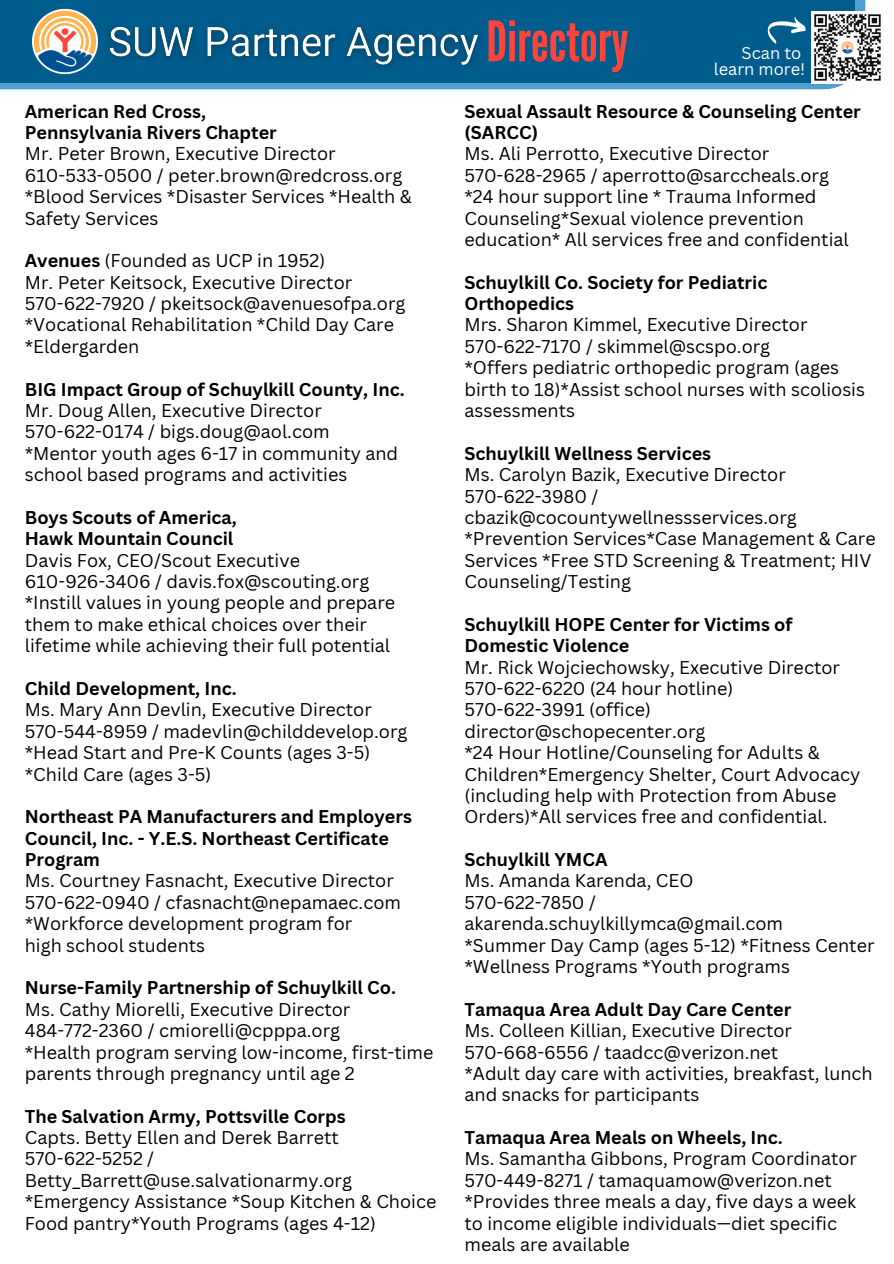
<style>
.page{position:relative;width:894px;height:1264px;background:#fff}
.page>*{position:absolute;margin:0;border:0;box-sizing:border-box;transform-origin:0 0}
.t1{font:55.65px "League Gothic";color:#ff443b}
.t2{font:18px/21.3px "Canva Sans";color:#000}
.t3{font:700 18px/21.3px "Canva Sans";color:#000}
.t4{font:16.5px "Canva Sans";color:#fff}
.s1{font-weight:700}
</style>
<div class="page">
<div style="left:0;top:0;width:865px;height:89px;background:#539ed0"></div>
<div style="left:0;top:0;width:854px;height:83px;background:#005c8c"></div>
<img style="left:32px;top:8px;width:66px;height:67px">
<img style="left:109px;top:26px;width:370px;height:41px">
<img style="left:811px;top:11px;width:70px;height:72px">
<svg style="left:767px;top:17px;width:38px;height:26px"></svg>
<p class="t3" style="left:25px;top:100px;width:183px">American Red Cross,</p>
<h1 class="t3" style="left:25px;top:121px;width:253px">Pennsylvania Rivers Chapter</h1>
<p class="t2" style="left:25px;top:143px;width:312px">Mr. Peter Brown, Executive Director</p>
<p class="t2" style="left:25px;top:164px;width:379px">610-533-0500 / peter.brown@redcross.org</p>
<p class="t2" style="left:25px;top:185px;width:388px">*Blood Services *Disaster Services *Health &amp;</p>
<p class="t2" style="left:25px;top:207px;width:135px">Safety Services</p>
<p class="t2" style="left:25px;top:250px;width:302px"><span class="s1">Avenues</span> (Founded as UCP in 1952)</p>
<p class="t2" style="left:25px;top:271px;width:329px">Mr. Peter Keitsock, Executive Director</p>
<p class="t2" style="left:25px;top:292px;width:382px">570-622-7920 / pkeitsock@avenuesofpa.org</p>
<p class="t2" style="left:25px;top:314px;width:370px">*Vocational Rehabilitation *Child Day Care</p>
<p class="t2" style="left:25px;top:335px;width:116px">*Eldergarden</p>
<p class="t3" style="left:25px;top:378px;width:381px">BIG Impact Group of Schuylkill County, Inc.</p>
<p class="t2" style="left:25px;top:399px;width:298px">Mr. Doug Allen, Executive Director</p>
<p class="t2" style="left:25px;top:421px;width:306px">570-622-0174 / bigs.doug@aol.com</p>
<p class="t2" style="left:25px;top:442px;width:375px">*Mentor youth ages 6-17 in community and</p>
<p class="t2" style="left:25px;top:463px;width:324px">school based programs and activities</p>
<p class="t3" style="left:25px;top:506px;width:213px">Boys Scouts of America,</p>
<p class="t3" style="left:25px;top:527px;width:210px">Hawk Mountain Council</p>
<p class="t2" style="left:25px;top:549px;width:276px">Davis Fox, CEO/Scout Executive</p>
<p class="t2" style="left:25px;top:570px;width:346px">610-926-3406 / davis.fox@scouting.org</p>
<p class="t2" style="left:25px;top:592px;width:372px">*Instill values in young people and prepare them to make ethical choices over their lifetime while achieving their full potential</p>
<p class="t3" style="left:25px;top:677px;width:213px">Child Development, Inc.</p>
<p class="t2" style="left:25px;top:698px;width:348px">Ms. Mary Ann Devlin, Executive Director</p>
<p class="t2" style="left:25px;top:720px;width:384px">570-544-8959 / madevlin@childdevelop.org</p>
<p class="t2" style="left:25px;top:741px;width:347px">*Head Start and Pre-K Counts (ages 3-5)</p>
<p class="t2" style="left:25px;top:763px;width:188px">*Child Care (ages 3-5)</p>
<p class="t3" style="left:25px;top:805px;width:388px">Northeast PA Manufacturers and Employers<br>Council, Inc. - Y.E.S. Northeast Certificate</p>
<p class="t3" style="left:25px;top:848px;width:77px">Program</p>
<p class="t2" style="left:25px;top:869px;width:370px">Ms. Courtney Fasnacht, Executive Director</p>
<p class="t2" style="left:25px;top:891px;width:377px">570-622-0940 / cfasnacht@nepamaec.com</p>
<p class="t2" style="left:25px;top:912px;width:329px">*Workforce development program for</p>
<p class="t2" style="left:25px;top:934px;width:182px">high school students</p>
<p class="t3" style="left:25px;top:976px;width:372px">Nurse-Family Partnership of Schuylkill Co.</p>
<p class="t2" style="left:25px;top:998px;width:327px">Ms. Cathy Miorelli, Executive Director</p>
<p class="t2" style="left:25px;top:1019px;width:317px">484-772-2360 / cmiorelli@cpppa.org</p>
<p class="t2" style="left:25px;top:1040px;width:410px">*Health program serving low-income, first-time parents through pregnancy until age 2</p>
<p class="t3" style="left:25px;top:1105px;width:322px">The Salvation Army, Pottsville Corps</p>
<p class="t2" style="left:25px;top:1126px;width:315px">Capts. Betty Ellen and Derek Barrett</p>
<p class="t2" style="left:25px;top:1147px;width:131px">570-622-5252 /</p>
<p class="t2" style="left:25px;top:1169px;width:328px">Betty_Barrett@use.salvationarmy.org</p>
<p class="t2" style="left:25px;top:1190px;width:413px">*Emergency Assistance *Soup Kitchen &amp; Choice</p>
<p class="t2" style="left:25px;top:1211px;width:352px">Food pantry*Youth Programs (ages 4-12)</p>
<p class="t1" style="left:486px;top:9px;width:144px">Directory</p>
<p class="t4" style="left:741px;top:41px;width:61px">Scan to</p>
<p class="t4" style="left:713px;top:57px;width:93px">learn more!</p>
<p class="t3" style="left:464px;top:100px;width:398px">Sexual Assault Resource &amp; Counseling Center (SARCC)</p>
<p class="t2" style="left:464px;top:143px;width:306px">Ms. Ali Perrotto, Executive Director</p>
<p class="t2" style="left:464px;top:164px;width:366px">570-628-2965 / aperrotto@sarccheals.org</p>
<p class="t2" style="left:464px;top:185px;width:385px">*24 hour support line * Trauma Informed<br>Counseling*Sexual violence prevention education* All services free and confidential</p>
<p class="t3" style="left:464px;top:271px;width:304px">Schuylkill Co. Society for Pediatric<br>Orthopedics</p>
<p class="t2" style="left:464px;top:314px;width:344px">Mrs. Sharon Kimmel, Executive Director</p>
<p class="t2" style="left:464px;top:335px;width:307px">570-622-7170 / skimmel@scspo.org</p>
<p class="t2" style="left:464px;top:356px;width:402px">*Offers pediatric orthopedic program (ages birth to 18)*Assist school nurses with scoliosis assessments</p>
<p class="t3" style="left:464px;top:442px;width:248px">Schuylkill Wellness Services</p>
<p class="t2" style="left:464px;top:463px;width:323px">Ms. Carolyn Bazik, Executive Director</p>
<p class="t2" style="left:464px;top:485px;width:135px">570-622-3980 /</p>
<p class="t2" style="left:464px;top:506px;width:334px">cbazik@cocountywellnessservices.org</p>
<p class="t2" style="left:464px;top:527px;width:412px">*Prevention Services*Case Management &amp; Care<br>Services *Free STD Screening &amp; Treatment; HIV<br>Counseling/Testing</p>
<p class="t3" style="left:464px;top:613px;width:329px">Schuylkill HOPE Center for Victims of</p>
<p class="t3" style="left:464px;top:634px;width:166px">Domestic Violence</p>
<p class="t2" style="left:464px;top:656px;width:377px">Mr. Rick Wojciechowsky, Executive Director</p>
<p class="t2" style="left:464px;top:677px;width:270px">570-622-6220 (24 hour hotline)</p>
<p class="t2" style="left:464px;top:698px;width:242px">570-622-3991 (office) director@schopecenter.org</p>
<p class="t2" style="left:464px;top:741px;width:397px">*24 Hour Hotline/Counseling for Adults &amp; Children*Emergency Shelter, Court Advocacy (including help with Protection from Abuse Orders)*All services free and confidential.</p>
<p class="t3" style="left:464px;top:848px;width:145px">Schuylkill YMCA</p>
<p class="t2" style="left:464px;top:869px;width:230px">Ms. Amanda Karenda, CEO</p>
<p class="t2" style="left:464px;top:891px;width:133px">570-622-7850 /</p>
<p class="t2" style="left:464px;top:912px;width:320px">akarenda.schuylkillymca@gmail.com</p>
<p class="t2" style="left:464px;top:934px;width:411px">*Summer Day Camp (ages 5-12) *Fitness Center *Wellness Programs *Youth programs</p>
<p class="t3" style="left:464px;top:998px;width:328px">Tamaqua Area Adult Day Care Center</p>
<p class="t2" style="left:464px;top:1019px;width:329px">Ms. Colleen Killian, Executive Director</p>
<p class="t2" style="left:464px;top:1040px;width:315px">570-668-6556 / taadcc@verizon.net</p>
<p class="t2" style="left:464px;top:1062px;width:409px">*Adult day care with activities, breakfast, lunch and snacks for participants</p>
<p class="t3" style="left:464px;top:1126px;width:320px">Tamaqua Area Meals on Wheels, Inc.</p>
<p class="t2" style="left:464px;top:1147px;width:394px">Ms. Samantha Gibbons, Program Coordinator</p>
<p class="t2" style="left:464px;top:1169px;width:369px">570-449-8271 / tamaquamow@verizon.net</p>
<p class="t2" style="left:464px;top:1190px;width:393px">*Provides three meals a day, five days a week to income eligible individuals—diet specific meals are available</p>
</div>
